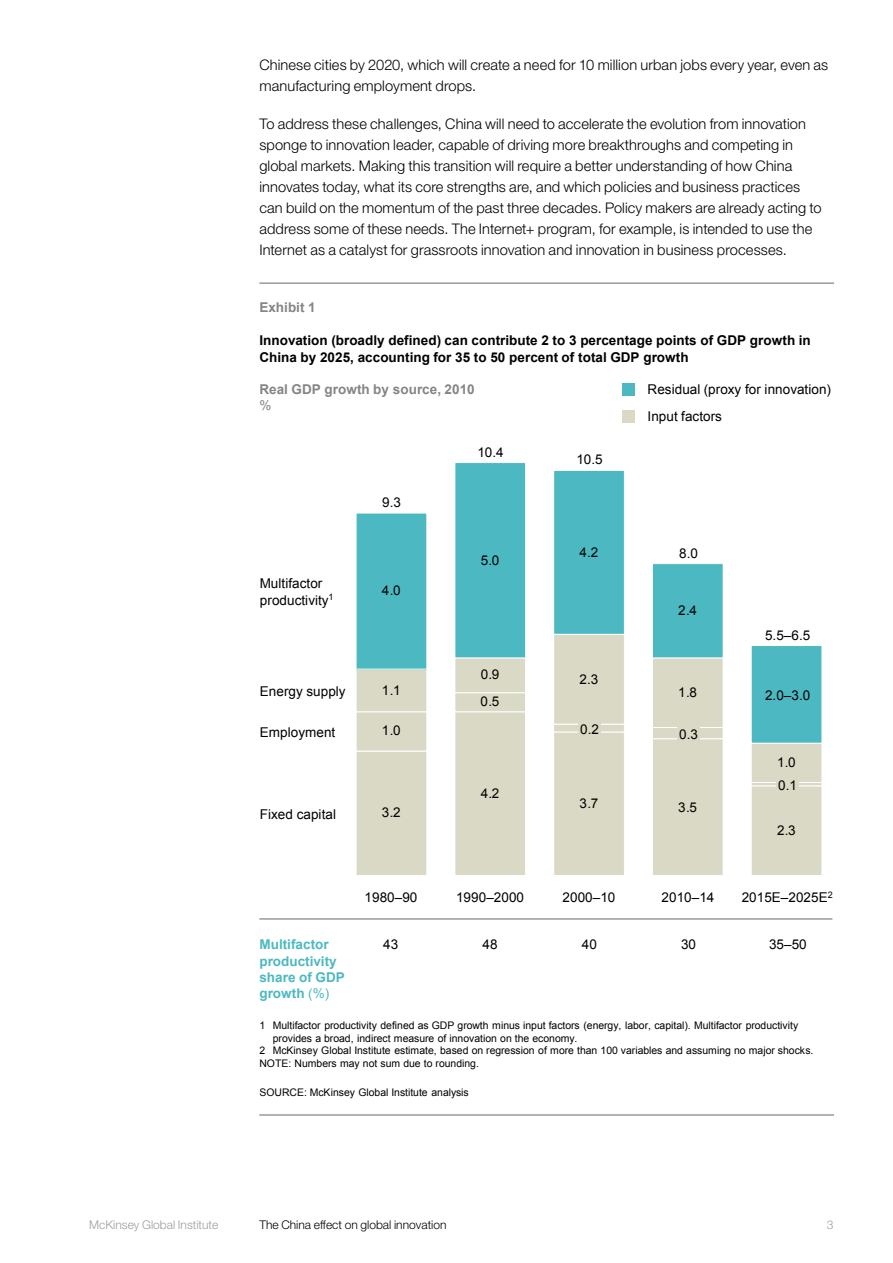
<style>
.page{position:relative;width:893px;height:1263px;background:#fff}
.page>*{position:absolute;margin:0;border:0;box-sizing:border-box;transform-origin:0 0}
.t1{font:300 14.7px/21px "Helvetica Neue LT Std";letter-spacing:.005em;color:#000}
.t2{font:13.5px/16.2px "Arial";letter-spacing:.005em;color:#000}
.t3{font:700 13.5px/16.2px "Arial";color:#000}
.t4{font:700 13.5px/16.2px "Arial";color:#4cb8c1}
.t5{font:700 13.5px "Arial";color:#858585}
.t6{font:13.5px "Arial";color:#858585}
.t7{font:300 12px "Helvetica Neue LT Std";color:#000}
.t8{font:300 12px "Helvetica Neue LT Std";color:#9c9d9f}
.t9{font:10.5px "Arial";letter-spacing:-.005em;color:#000}
.s1{font-weight:400}
</style>
<div class="page">
<hr style="left:259px;top:283px;width:574px;height:1px;background:#666">
<hr style="left:259px;top:1115px;width:574px;height:1px;background:#666">
<div style="left:356px;top:751px;width:71px;height:125px;background:#dad9c5"></div>
<div style="left:356px;top:751px;width:71px;height:125px;border:1px solid #fff"></div>
<div style="left:455px;top:712px;width:71px;height:164px;background:#dad9c5"></div>
<div style="left:455px;top:712px;width:71px;height:164px;border:1px solid #fff"></div>
<div style="left:554px;top:732px;width:70px;height:144px;background:#dad9c5"></div>
<div style="left:652px;top:739px;width:71px;height:137px;background:#dad9c5"></div>
<div style="left:652px;top:739px;width:71px;height:137px;border:1px solid #fff"></div>
<div style="left:751px;top:786px;width:71px;height:90px;background:#dad9c5"></div>
<div style="left:751px;top:786px;width:71px;height:90px;border:1px solid #fff"></div>
<div style="left:356px;top:712px;width:71px;height:39px;background:#dad9c5"></div>
<div style="left:356px;top:712px;width:71px;height:39px;border:1px solid #fff"></div>
<div style="left:455px;top:693px;width:71px;height:19px;background:#dad9c5"></div>
<div style="left:455px;top:693px;width:71px;height:19px;border:1px solid #fff"></div>
<div style="left:554px;top:724px;width:70px;height:8px;background:#dad9c5"></div>
<div style="left:554px;top:724px;width:70px;height:8px;border:1px solid #fff"></div>
<div style="left:652px;top:727px;width:71px;height:12px;background:#dad9c5"></div>
<div style="left:652px;top:727px;width:71px;height:12px;border:1px solid #fff"></div>
<div style="left:751px;top:782px;width:71px;height:4px;border:1px solid #fff"></div>
<div style="left:356px;top:669px;width:71px;height:43px;background:#dad9c5"></div>
<div style="left:356px;top:669px;width:71px;height:43px;border:1px solid #fff"></div>
<div style="left:455px;top:658px;width:71px;height:35px;background:#dad9c5"></div>
<div style="left:455px;top:658px;width:71px;height:35px;border:1px solid #fff"></div>
<div style="left:554px;top:634px;width:70px;height:90px;background:#dad9c5"></div>
<div style="left:554px;top:634px;width:70px;height:90px;border:1px solid #fff"></div>
<div style="left:652px;top:658px;width:71px;height:69px;background:#dad9c5"></div>
<div style="left:652px;top:658px;width:71px;height:69px;border:1px solid #fff"></div>
<div style="left:751px;top:743px;width:71px;height:39px;background:#dad9c5"></div>
<div style="left:751px;top:743px;width:71px;height:39px;border:1px solid #fff"></div>
<div style="left:356px;top:513px;width:71px;height:156px;background:#4cb8c1"></div>
<div style="left:356px;top:513px;width:71px;height:156px;border:1px solid #fff"></div>
<div style="left:455px;top:463px;width:71px;height:195px;background:#4cb8c1"></div>
<div style="left:455px;top:463px;width:71px;height:195px;border:1px solid #fff"></div>
<div style="left:554px;top:470px;width:70px;height:164px;background:#4cb8c1"></div>
<div style="left:652px;top:564px;width:71px;height:94px;background:#4cb8c1"></div>
<div style="left:751px;top:645px;width:71px;height:98px;background:#4cb8c1"></div>
<div style="left:751px;top:645px;width:71px;height:98px;border:1px solid #fff"></div>
<hr style="left:343px;top:875px;width:490px;height:1px;background:#fff">
<div style="left:777px;top:777px;width:22px;height:16px;background:#dad9c5"></div>
<div style="left:678px;top:726px;width:22px;height:16px;background:#dad9c5"></div>
<div style="left:579px;top:720px;width:22px;height:17px;background:#dad9c5"></div>
<div style="left:622px;top:383px;width:13px;height:13px;background:#4cb8c1"></div>
<div style="left:622px;top:410px;width:13px;height:12px;background:#dad9c5"></div>
<hr style="left:259px;top:918px;width:573px;height:1px;background:#666">
<p class="t1" style="left:259px;top:54px;width:570px">Chinese cities by 2020, which will create a need for 10 million urban jobs every year, even as manufacturing employment drops.</p>
<p class="t1" style="left:259px;top:113px;width:564px">To address these challenges, China will need to accelerate the evolution from innovation sponge to innovation leader, capable of driving more breakthroughs and competing in global markets. Making this transition will require a better understanding of how China innovates today, what its core strengths are, and which policies and business practices can build on the momentum of the past three decades. Policy makers are already acting to address some of these needs. The Internet+ program, for example, is intended to use the Internet as a catalyst for grassroots innovation and innovation in business processes.</p>
<p class="t5" style="left:259px;top:298px;width:58px">Exhibit 1</p>
<p class="t3" style="left:259px;top:333px;width:553px">Innovation (broadly defined) can contribute 2 to 3 percentage points of GDP growth in<br>China by 2025, accounting for 35 to 50 percent of total GDP growth</p>
<p class="t5" style="left:259px;top:380px;width:217px">Real GDP growth by source, 2010</p>
<p class="t6" style="left:259px;top:396px;width:14px">%</p>
<p class="t2" style="left:260px;top:575px;width:75px">Multifactor productivity<sup>1</sup></p>
<p class="t2" style="left:382px;top:494px;width:20px">9.3</p>
<p class="t2" style="left:382px;top:582px;width:20px">4.0</p>
<p class="t2" style="left:477px;top:444px;width:28px">10.4</p>
<p class="t2" style="left:481px;top:552px;width:20px">5.0</p>
<p class="t2" style="left:576px;top:451px;width:28px">10.5</p>
<p class="t2" style="left:579px;top:544px;width:20px">4.2</p>
<p class="t2" style="left:260px;top:683px;width:87px">Energy supply</p>
<p class="t2" style="left:260px;top:724px;width:77px">Employment</p>
<p class="t2" style="left:382px;top:682px;width:20px">1.1</p>
<p class="t2" style="left:382px;top:722px;width:20px">1.0</p>
<p class="t2" style="left:481px;top:666px;width:20px">0.9</p>
<p class="t2" style="left:579px;top:671px;width:20px">2.3</p>
<p class="t2" style="left:481px;top:693px;width:20px">0.5</p>
<p class="t2" style="left:580px;top:721px;width:20px">0.2</p>
<p class="t2" style="left:648px;top:376px;width:185px;line-height:26.8px">Residual (proxy for innovation)<br>Input factors</p>
<p class="t2" style="left:679px;top:545px;width:20px">8.0</p>
<p class="t2" style="left:678px;top:602px;width:20px">2.4</p>
<p class="t2" style="left:678px;top:684px;width:20px">1.8</p>
<p class="t2" style="left:679px;top:726px;width:20px">0.3</p>
<p class="t2" style="left:765px;top:627px;width:47px">5.5–6.5</p>
<p class="t2" style="left:765px;top:687px;width:47px">2.0–3.0</p>
<p class="t2" style="left:777px;top:754px;width:20px">1.0</p>
<p class="t2" style="left:260px;top:806px;width:78px">Fixed capital</p>
<p class="t2" style="left:382px;top:804px;width:20px">3.2</p>
<p class="t2" style="left:481px;top:785px;width:20px">4.2</p>
<p class="t2" style="left:579px;top:795px;width:20px">3.7</p>
<p class="t2" style="left:678px;top:799px;width:20px">3.5</p>
<p class="t2" style="left:778px;top:777px;width:20px">0.1</p>
<p class="t2" style="left:777px;top:822px;width:20px">2.3</p>
<p class="t4" style="left:259px;top:937px;width:87px">Multifactor productivity share of GDP growth <span class="s1">(%)</span></p>
<p class="t2" style="left:365px;top:889px;width:54px">1980–90</p>
<p class="t2" style="left:456px;top:889px;width:69px">1990–2000</p>
<p class="t2" style="left:563px;top:889px;width:54px">2000–10</p>
<p class="t2" style="left:662px;top:889px;width:54px">2010–14</p>
<p class="t2" style="left:742px;top:889px;width:93px">2015E–2025E<sup>2</sup></p>
<p class="t2" style="left:383px;top:936px;width:17px">43</p>
<p class="t2" style="left:482px;top:936px;width:17px">48</p>
<p class="t2" style="left:582px;top:936px;width:17px">40</p>
<p class="t2" style="left:681px;top:936px;width:17px">30</p>
<p class="t2" style="left:769px;top:936px;width:39px">35–50</p>
<p class="t9" style="left:259px;top:1018px;width:540px">1 Multifactor productivity defined as GDP growth minus input factors (energy, labor, capital). Multifactor productivity</p>
<p class="t9" style="left:273px;top:1031px;width:306px">provides a broad, indirect measure of innovation on the economy.</p>
<p class="t9" style="left:259px;top:1043px;width:555px">2 McKinsey Global Institute estimate, based on regression of more than 100 variables and assuming no major shocks.</p>
<p class="t9" style="left:259px;top:1056px;width:221px">NOTE: Numbers may not sum due to rounding.</p>
<p class="t9" style="left:259px;top:1085px;width:211px">SOURCE: McKinsey Global Institute analysis</p>
<p class="t8" style="left:89px;top:1217px;width:131px">McKinsey Global Institute</p>
<p class="t7" style="left:259px;top:1217px;width:189px">The China effect on global innovation</p>
<p class="t8" style="left:827px;top:1217px;width:8px">3</p>
</div>
